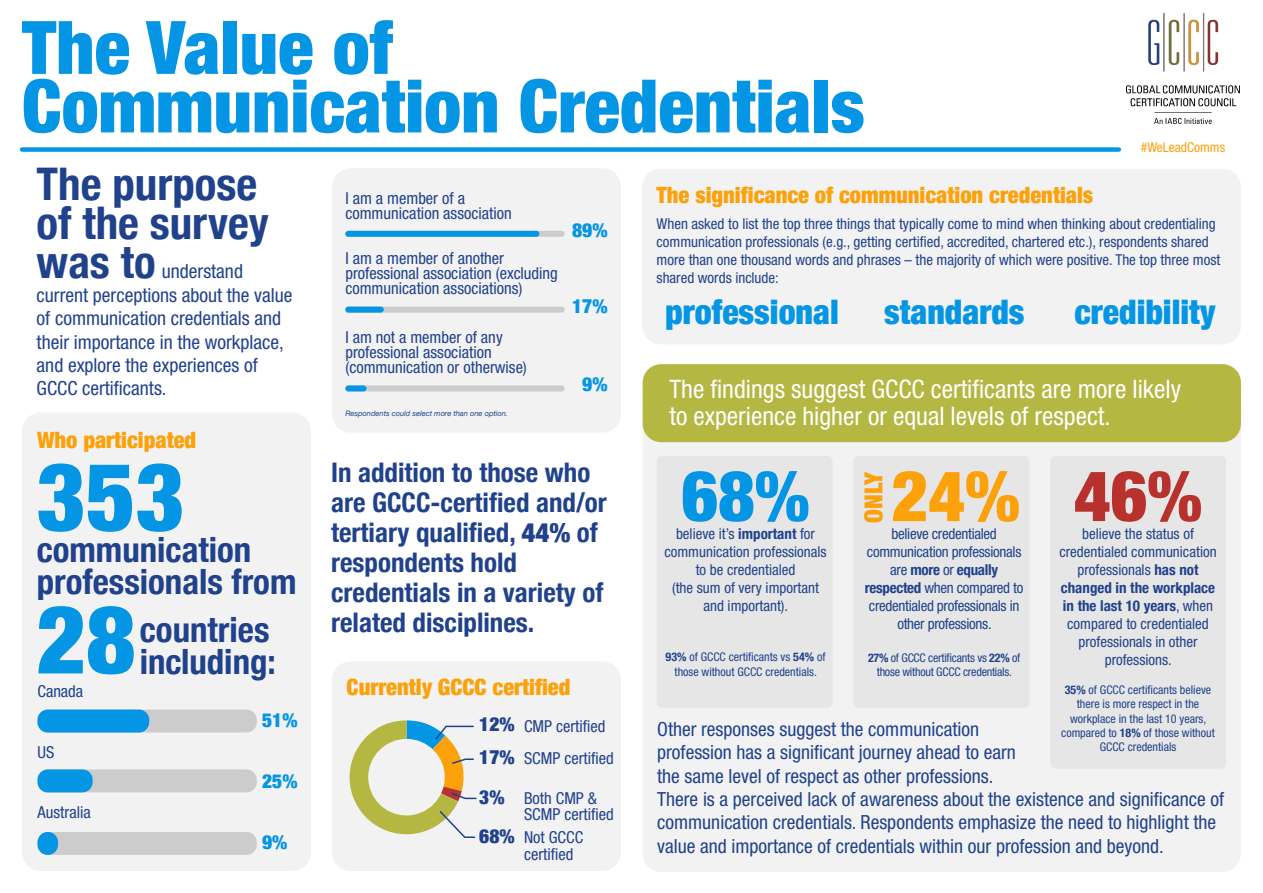
<style>
.page{position:relative;width:1263px;height:893px;background:#fff}
.page>*{position:absolute;margin:0;border:0;box-sizing:border-box;transform-origin:0 0}
.t1{font:900 condensed 95.1px "Helvetica Neue";color:#0595e5}
.t2{font:900 condensed 73.8px/58.5px "Helvetica Neue";color:#0595e5}
.t3{font:900 condensed 70.65px "Helvetica Neue";color:#fca10a}
.t4{font:900 condensed 70.5px "Helvetica Neue";color:#0595e5}
.t5{font:900 condensed 70.5px "Helvetica Neue";color:#b9312c}
.t6{font:700 condensed 45px/39px "Helvetica Neue";color:#20428c}
.t7{font:700 condensed 34.8px/31.7px "Helvetica Neue";color:#20428c}
.t8{font:900 condensed 33.75px "Helvetica Neue";color:#0595e5}
.t9{font:700 condensed 27px/30px "Helvetica Neue";color:#20428c}
.t10{font:condensed 25.5px/27px "Helvetica Neue LTW1 G";color:#fff}
.t11{font:900 condensed 24.75px "Helvetica Neue";color:#fca10a}
.t12{font:900 condensed 22.5px "Helvetica Neue";color:#fca10a}
.t13{font:condensed 19.5px/23.4px "Helvetica Neue LTW1 G";color:#20428c}
.t14{font:900 condensed 19.5px "Helvetica Neue";color:#0595e5}
.t15{font:900 condensed 19.5px "Helvetica Neue";color:#20428c}
.t16{font:condensed 16.5px/15px "Helvetica Neue LTW1 G";color:#20428c}
.t17{font:condensed 15px/18px "Helvetica Neue LTW1 G";color:#20428c;text-align:center}
.t18{font:condensed 15px/18px "Helvetica Neue LTW1 G";letter-spacing:-.02em;color:#20428c;text-align:center}
.t19{font:700 condensed 15px/18px "Helvetica Neue";color:#20428c}
.t20{font:700 condensed 15px "Helvetica Neue";letter-spacing:-.02em;color:#20428c}
.t21{font:condensed 13.5px "Helvetica Neue LTW1 G";color:#fca10a}
.t22{font:condensed 12px/14.4px "Helvetica Neue LTW1 G";color:#20428c;text-align:center}
.t23{font:condensed 12px/14.4px "Helvetica Neue LTW1 G";letter-spacing:-.02em;color:#20428c;text-align:center}
.t24{font:italic 7.5px "Helvetica Neue";color:#20428c}
.s1{font-weight:900}
.s2{font-family:"Helvetica Neue";font-weight:900;font-size:19.5px}
.s3{font-family:"Helvetica Neue";font-weight:700}
.s4{font-family:"Helvetica Neue LTW1 G";font-weight:400}
</style>
<div class="page">
<div style="left:643px;top:378px;width:598px;height:494px;background:#f2f2f2;border-radius:19px"></div>
<div style="left:22px;top:412px;width:289px;height:459px;background:#f2f2f2;border-radius:19px"></div>
<div style="left:332px;top:168px;width:289px;height:265px;background:#f2f2f2;border-radius:19px"></div>
<div style="left:38px;top:710px;width:219px;height:22px;background:#ccc;border-radius:10px"></div>
<div style="left:642px;top:169px;width:599px;height:175px;background:#f2f2f2;border-radius:19px"></div>
<div style="left:332px;top:661px;width:289px;height:210px;background:#f2f2f2;border-radius:19px"></div>
<div style="left:38px;top:710px;width:111px;height:22px;background:#0595e5;border-radius:10px"></div>
<div style="left:38px;top:769px;width:219px;height:23px;background:#ccc;border-radius:10px"></div>
<div style="left:38px;top:832px;width:219px;height:23px;background:#ccc;border-radius:10px"></div>
<div style="left:38px;top:769px;width:55px;height:23px;background:#0595e5;border-radius:10px"></div>
<div style="left:38px;top:832px;width:20px;height:23px;background:#0595e5;border-radius:10px"></div>
<div style="left:345px;top:231px;width:220px;height:6px;background:#ccc;border-radius:3px"></div>
<div style="left:345px;top:231px;width:194px;height:6px;background:#0595e5;border-radius:3px"></div>
<div style="left:345px;top:307px;width:220px;height:6px;background:#ccc;border-radius:3px"></div>
<div style="left:345px;top:307px;width:39px;height:6px;background:#0595e5;border-radius:3px"></div>
<div style="left:345px;top:385px;width:220px;height:6px;background:#ccc;border-radius:3px"></div>
<div style="left:345px;top:385px;width:21px;height:6px;background:#0595e5;border-radius:3px"></div>
<div style="left:22px;top:147px;width:1097px;height:5px;background:#0595e5"></div>
<svg style="left:349px;top:720px;width:128px;height:118px"></svg>
<img style="left:1127px;top:13px;width:112px;height:111px">
<div style="left:657px;top:456px;width:175px;height:252px;background:#e6e6e6;border-radius:5px"></div>
<div style="left:853px;top:456px;width:176px;height:252px;background:#e6e6e6;border-radius:5px"></div>
<div style="left:1050px;top:456px;width:176px;height:312px;background:#e6e6e6;border-radius:5px"></div>
<div style="left:643px;top:364px;width:598px;height:78px;background:#b4b742;border-radius:18px"></div>
<h2 class="t2" style="left:22px;top:14px;width:844px">The Value of<br>Communication Credentials</h2>
<p class="t21" style="left:1141px;top:139px;width:86px">#WeLeadComms</p>
<h3 class="t6" style="left:37px;top:162px;width:234px">The purpose of the survey was to</h3>
<h3 class="t13" style="left:37px;top:260px;width:257px;text-indent:125px">understand current perceptions about the value of communication credentials and their importance in the workplace, and explore the experiences of<br>GCCC certificants.</h3>
<h3 class="t12" style="left:37px;top:421px;width:161px">Who participated</h3>
<h1 class="t1" style="left:37px;top:419px;width:150px">353</h1>
<h3 class="t7" style="left:37px;top:532px;width:261px">communication professionals from</h3>
<h1 class="t1" style="left:37px;top:561px;width:100px">28</h1>
<h3 class="t7" style="left:140px;top:612px;width:138px">countries including:</h3>
<p class="t16" style="left:37px;top:684px;width:47px">Canada</p>
<p class="t16" style="left:37px;top:745px;width:18px">US</p>
<p class="t16" style="left:38px;top:805px;width:55px">Australia</p>
<h3 class="t14" style="left:262px;top:704px;width:37px">51%</h3>
<h3 class="t14" style="left:262px;top:765px;width:37px">25%</h3>
<h3 class="t14" style="left:262px;top:826px;width:27px">9%</h3>
<p class="t16" style="left:345px;top:190px;width:168px">I am a member of a communication association</p>
<p class="t16" style="left:345px;top:251px;width:214px">I am a member of another professional association (excluding communication associations)</p>
<p class="t16" style="left:345px;top:330px;width:183px">I am not a member of any professional association (communication or otherwise)</p>
<p class="t24" style="left:345px;top:408px;width:164px">Respondents could select more than one option.</p>
<h3 class="t14" style="left:572px;top:214px;width:37px">89%</h3>
<h3 class="t14" style="left:572px;top:290px;width:37px">17%</h3>
<h3 class="t14" style="left:582px;top:368px;width:27px">9%</h3>
<h3 class="t9" style="left:331px;top:455px;width:277px">In addition to those who are GCCC-certified and/or tertiary qualified, <span class="s1">44%</span> of respondents hold credentials in a variety of related disciplines.</h3>
<h3 class="t12" style="left:347px;top:668px;width:225px">Currently GCCC certified</h3>
<h3 class="t15" style="left:479px;top:708px;width:37px">12%</h3>
<p class="t16" style="left:479px;top:709px;width:136px;line-height:32.8px;text-indent:45px">CMP certified<br><span class="s2">17%</span> SCMP certified</p>
<p class="t16" style="left:524px;top:790px;width:91px;line-height:16.5px;text-indent:-45px"><span class="s2">3%</span> Both CMP &amp;<br>SCMP certified</p>
<p class="t16" style="left:524px;top:829px;width:61px;line-height:16.5px;text-indent:-45px"><span class="s2">68%</span> Not GCCC certified</p>
<h3 class="t12" style="left:656px;top:177px;width:438px">The significance of communication credentials</h3>
<p class="t17" style="left:656px;top:215px;width:565px;text-align:left">When asked to list the top three things that typically come to mind when thinking about credentialing communication professionals (e.g., getting certified, accredited, chartered etc.), respondents shared more than one thousand words and phrases – the majority of which were positive. The top three most shared words include:</p>
<h3 class="t8" style="left:665px;top:284px;width:175px">professional</h3>
<h3 class="t8" style="left:884px;top:284px;width:142px">standards</h3>
<h3 class="t8" style="left:1075px;top:284px;width:142px">credibility</h3>
<h3 class="t10" style="left:669px;top:376px;width:513px">The findings suggest GCCC certificants are more likely to experience higher or equal levels of respect.</h3>
<h3 class="t4" style="left:681px;top:438px;width:130px">68%</h3>
<p class="t17" style="left:664px;top:543px;width:164px">communication professionals to be credentialed<br>(the sum of very important and important).</p>
<p class="t22" style="left:666px;top:650px;width:161px"><span class="s3">93%</span> of GCCC certificants vs <span class="s3">54%</span> of those without GCCC credentials.</p>
<h3 class="t5" style="left:1074px;top:438px;width:130px">46%</h3>
<p class="t17" style="left:1059px;top:525px;width:159px">believe the status of credentialed communication professionals <span class="s3">has not</span></p>
<p class="t19" style="left:1061px;top:578px;width:156px">changed in the workplace in the last 10 years<span class="s4">, when</span></p>
<p class="t17" style="left:1067px;top:615px;width:143px">compared to credentialed professionals in other professions.</p>
<p class="t22" style="left:1061px;top:682px;width:155px"><span class="s3">35%</span> of GCCC certificants believe there is more respect in the workplace in the last 10 years, compared to <span class="s3">18%</span> of those without<br>GCCC credentials</p>
<h3 class="t3" style="left:891px;top:438px;width:130px">24%</h3>
<p class="t18" style="left:867px;top:543px;width:156px">communication professionals</p>
<p class="t20" style="left:890px;top:557px;width:109px"><span class="s4">are</span> more <span class="s4">or</span> equally</p>
<p class="t18" style="left:865px;top:579px;width:160px"><span class="s3">respected</span> when compared to credentialed professionals in other professions.</p>
<p class="t23" style="left:868px;top:650px;width:154px"><span class="s3">27%</span> of GCCC certificants vs <span class="s3">22%</span> of those without GCCC credentials.</p>
<h3 class="t11" style="left:853px;top:523px;width:53px;rotate:-90deg">ONLY</h3>
<p class="t17" style="left:676px;top:525px;width:141px">believe it’s <span class="s3">important</span> for</p>
<p class="t18" style="left:891px;top:525px;width:107px">believe credentialed</p>
<p class="t13" style="left:657px;top:717px;width:569px">Other responses suggest the communication<br>profession has a significant journey ahead to earn<br>the same level of respect as other professions.<br>There is a perceived lack of awareness about the existence and significance of communication credentials. Respondents emphasize the need to highlight the value and importance of credentials within our profession and beyond.</p>
</div>
